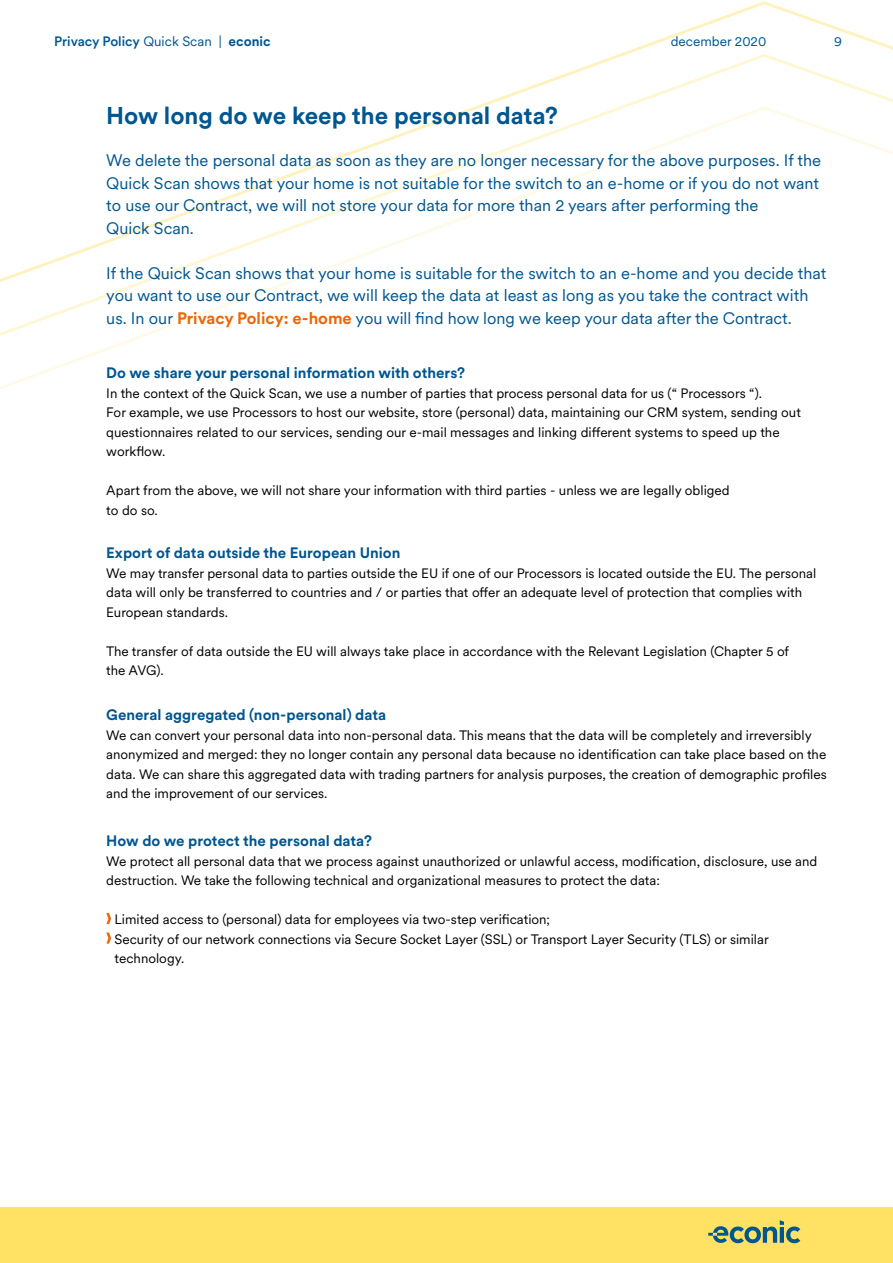
<style>
.page{position:relative;width:893px;height:1263px;background:#fff}
.page>*{position:absolute;margin:0;border:0;box-sizing:border-box;transform-origin:0 0}
.t1{font:700 24px "Circular XX";color:#00568f}
.t2{font:16.5px/22.5px "Circular XX";color:#00568f}
.t3{font:700 15px "Circular XX";color:#00568f}
.t4{font:13.5px/19.5px "Circular XX";color:#000}
.t5{font:500 13.5px "Circular XX";color:#00568f}
.t6{font:13.5px "Circular XX";color:#00568f}
.s1{font-weight:400}
.s2{font-weight:700}
.s3{font-weight:700;color:#ec6608}
</style>
<div class="page">
<svg style="left:50px;top:212px;width:433px;height:49px"></svg>
<svg style="left:185px;top:163px;width:432px;height:49px"></svg>
<svg style="left:320px;top:114px;width:573px;height:49px"></svg>
<svg style="left:455px;top:1px;width:438px;height:113px"></svg>
<div style="left:0;top:1208px;width:893px;height:55px;background:#ffe163"></div>
<svg style="left:708px;top:1220px;width:92px;height:23px"></svg>
<svg style="left:106px;top:913px;width:5px;height:11px"></svg>
<svg style="left:106px;top:932px;width:5px;height:12px"></svg>
<p class="t5" style="left:54px;top:32px;width:218px">Privacy Policy <span class="s1">Quick Scan |</span> <span class="s2">econic</span></p>
<p class="t6" style="left:671px;top:33px;width:97px">december 2020</p>
<p class="t6" style="left:834px;top:33px;width:9px">9</p>
<h1 class="t1" style="left:106px;top:99px;width:453px">How long do we keep the personal data?</h1>
<p class="t2" style="left:106px;top:149px;width:716px">We delete the personal data as soon as they are no longer necessary for the above purposes. If the Quick Scan shows that your home is not suitable for the switch to an e-home or if you do not want to use our Contract, we will not store your data for more than 2 years after performing the<br>Quick Scan.</p>
<p class="t2" style="left:106px;top:261px;width:722px">If the Quick Scan shows that your home is suitable for the switch to an e-home and you decide that you want to use our Contract, we will keep the data at least as long as you take the contract with us. In our <span class="s3">Privacy Policy: e-home</span> you will find how long we keep your data after the Contract.</p>
<p class="t3" style="left:106px;top:362px;width:360px">Do we share your personal information with others?</p>
<p class="t4" style="left:106px;top:382px;width:696px">In the context of the Quick Scan, we use a number of parties that process personal data for us (“ Processors “).<br>For example, we use Processors to host our website, store (personal) data, maintaining our CRM system, sending out questionnaires related to our services, sending our e-mail messages and linking different systems to speed up the workflow.</p>
<p class="t4" style="left:106px;top:480px;width:625px">Apart from the above, we will not share your information with third parties - unless we are legally obliged to do so.</p>
<p class="t3" style="left:106px;top:542px;width:296px">Export of data outside the European Union</p>
<p class="t4" style="left:106px;top:562px;width:712px">We may transfer personal data to parties outside the EU if one of our Processors is located outside the EU. The personal data will only be transferred to countries and / or parties that offer an adequate level of protection that complies with<br>European standards.</p>
<p class="t4" style="left:106px;top:640px;width:684px">The transfer of data outside the EU will always take place in accordance with the Relevant Legislation (Chapter 5 of the AVG).</p>
<p class="t3" style="left:106px;top:704px;width:281px">General aggregated (non-personal) data</p>
<p class="t4" style="left:106px;top:724px;width:722px">We can convert your personal data into non-personal data. This means that the data will be completely and irreversibly anonymized and merged: they no longer contain any personal data because no identification can take place based on the data. We can share this aggregated data with trading partners for analysis purposes, the creation of demographic profiles and the improvement of our services.</p>
<p class="t3" style="left:106px;top:830px;width:267px">How do we protect the personal data?</p>
<p class="t4" style="left:106px;top:850px;width:713px">We protect all personal data that we process against unauthorized or unlawful access, modification, disclosure, use and destruction. We take the following technical and organizational measures to protect the data:</p>
<p class="t4" style="left:115px;top:909px;width:656px">Limited access to (personal) data for employees via two-step verification;<br>Security of our network connections via Secure Socket Layer (SSL) or Transport Layer Security (TLS) or similar technology.</p>
</div>
